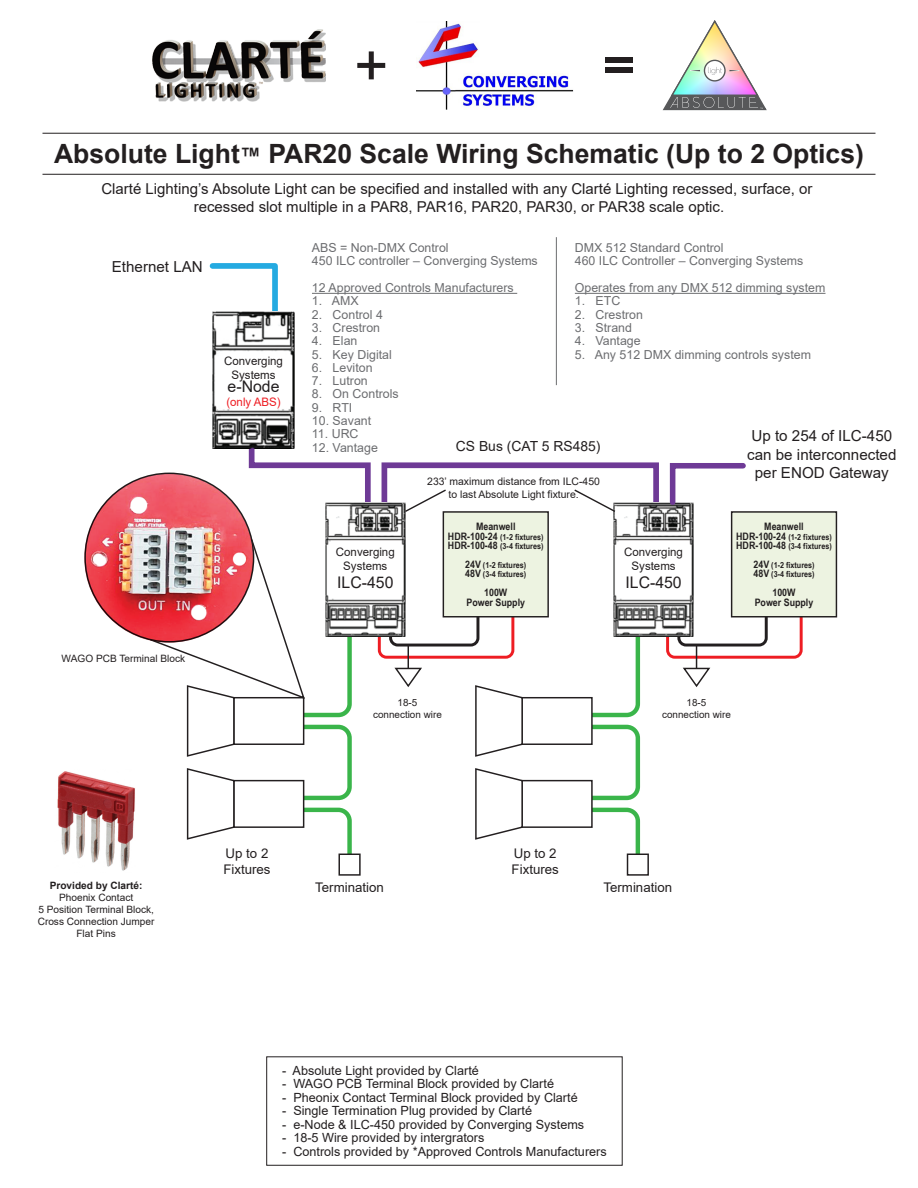
<style>
.page{position:relative;width:918px;height:1188px;background:#fff}
.page>*{position:absolute;margin:0;border:0;box-sizing:border-box;transform-origin:0 0}
.t1{font:700 26.55px "Arial";color:#231f20}
.t2{font:16.05px "Arial";color:#231f20}
.t3{font:15.15px/18.1px "Arial";color:#231f20;text-align:center}
.t4{font:15px/18px "Arial";color:#231f20;text-align:center}
.t5{font:13.95px "Arial";color:#231f20}
.t6{font:13.35px/15.9px "Arial";color:#231f20}
.t7{font:12.6px "Arial";color:#231f20}
.t8{font:12.45px/13.4px "Arial";color:#6c6d70}
.t9{font:11.7px/13.4px "Arial";color:#231f20;text-align:center}
.t10{font:11.7px "Arial";color:#ee1d23}
.t11{font:10.35px/12.5px "Arial";color:#231f20;text-align:center}
.t12{font:700 10.2px/9.4px "Arial Narrow";color:#231f20;text-align:center;scale:1.05 1}
.t13{font:10.05px/12.1px "Arial";color:#231f20;text-align:center}
.t14{font:700 10.05px "Arial";color:#231f20}
.t15{font:9.9px/11.9px "Arial";color:#231f20;text-align:center}
.t16{font:700 8.4px/9.4px "Arial Narrow";color:#231f20;scale:1.05 1}
.s1{font-size:21.3px}
.s2{font-size:10.2px}
</style>
<div class="page">
<img style="left:663px;top:20px;width:104px;height:91px">
<img style="left:417px;top:21px;width:156px;height:88px">
<img style="left:152px;top:29px;width:174px;height:72px">
<svg style="left:357px;top:51px;width:28px;height:28px"></svg>
<div style="left:605px;top:58px;width:28px;height:5px;background:#231f20"></div>
<div style="left:605px;top:68px;width:28px;height:5px;background:#231f20"></div>
<hr style="left:42px;top:133px;width:833px;height:1px;background:#231f20">
<hr style="left:42px;top:174px;width:833px;height:1px;background:#231f20">
<div style="left:339px;top:854px;width:22px;height:22px;background:#fff;border:1px solid #231f20"></div>
<svg style="left:209px;top:263px;width:69px;height:48px"></svg>
<img style="left:325px;top:513px;width:81px;height:124px">
<img style="left:212px;top:311px;width:83px;height:138px">
<svg style="left:587px;top:637px;width:55px;height:232px"></svg>
<div style="left:627px;top:854px;width:22px;height:22px;background:#fff;border:1px solid #231f20"></div>
<div style="left:521px;top:780px;width:72px;height:48px;background:#fff;border:1px solid #231f20"></div>
<svg style="left:475px;top:768px;width:49px;height:72px"></svg>
<div style="left:521px;top:697px;width:72px;height:48px;background:#fff;border:1px solid #231f20"></div>
<svg style="left:376px;top:614px;width:148px;height:143px"></svg>
<img style="left:613px;top:513px;width:81px;height:124px">
<svg style="left:665px;top:614px;width:139px;height:73px"></svg>
<svg style="left:162px;top:538px;width:192px;height:331px"></svg>
<svg style="left:246px;top:443px;width:500px;height:70px"></svg>
<hr style="left:312px;top:293px;width:205px;height:1px;background:#6c6d70">
<hr style="left:575px;top:293px;width:251px;height:1px;background:#6c6d70">
<hr style="left:556px;top:237px;width:1px;height:148px;background:#6c6d70">
<div style="left:443px;top:511px;width:106px;height:106px;background:#edf3e1;border:1px solid #231f20"></div>
<div style="left:731px;top:511px;width:106px;height:106px;background:#edf3e1;border:1px solid #231f20"></div>
<div style="left:266px;top:1056px;width:357px;height:110px;background:#fff;border:1px solid #231f20"></div>
<img style="left:57px;top:771px;width:78px;height:100px">
<img style="left:84px;top:471px;width:172px;height:174px">
<h1 class="t1" style="left:54px;top:135px;width:811px">Absolute Light<span class="s1">™</span> PAR20 Scale Wiring Schematic (Up to 2 Optics)</h1>
<p class="t4" style="left:101px;top:180px;width:712px">Clarté Lighting’s Absolute Light can be specified and installed with any Clarté Lighting recessed, surface, or recessed slot multiple in a PAR8, PAR16, PAR20, PAR30, or PAR38 scale optic.</p>
<p class="t3" style="left:112px;top:258px;width:93px">Ethernet LAN</p>
<p class="t9" style="left:224px;top:354px;width:60px">Converging<br>Systems</p>
<p class="t2" style="left:228px;top:375px;width:53px">e-Node</p>
<p class="t10" style="left:226px;top:393px;width:56px">(only ABS)</p>
<p class="t13" style="left:62px;top:653px;width:125px">WAGO PCB Terminal Block</p>
<p class="t8" style="left:312px;top:241px;width:227px">ABS = Non-DMX Control<br>450 ILC controller – Converging Systems</p>
<p class="t8" style="left:312px;top:281px;width:203px">12 Approved Controls Manufacturers</p>
<p class="t8" style="left:312px;top:294px;width:48px">1. AMX</p>
<p class="t8" style="left:312px;top:308px;width:72px">2. Control 4</p>
<p class="t8" style="left:312px;top:321px;width:70px">3. Crestron</p>
<p class="t8" style="left:312px;top:334px;width:47px">4. Elan</p>
<p class="t8" style="left:312px;top:347px;width:81px">5. Key Digital</p>
<p class="t8" style="left:312px;top:361px;width:62px">6. Leviton</p>
<p class="t8" style="left:312px;top:374px;width:57px">7. Lutron</p>
<p class="t8" style="left:312px;top:387px;width:88px">8. On Controls</p>
<p class="t8" style="left:312px;top:401px;width:42px">9. RTI</p>
<p class="t8" style="left:312px;top:414px;width:61px">10. Savant</p>
<p class="t8" style="left:312px;top:427px;width:48px">11. URC</p>
<p class="t8" style="left:312px;top:441px;width:67px">12. Vantage</p>
<p class="t8" style="left:575px;top:241px;width:230px">DMX 512 Standard Control<br>460 ILC Controller – Converging Systems</p>
<p class="t8" style="left:575px;top:281px;width:252px">Operates from any DMX 512 dimming system</p>
<p class="t8" style="left:575px;top:294px;width:47px">1. ETC</p>
<p class="t8" style="left:575px;top:308px;width:70px">2. Crestron</p>
<p class="t8" style="left:575px;top:321px;width:59px">3. Strand</p>
<p class="t8" style="left:575px;top:334px;width:67px">4. Vantage</p>
<p class="t8" style="left:575px;top:347px;width:238px">5. Any 512 DMX dimming controls system</p>
<p class="t3" style="left:747px;top:427px;width:151px">Up to 254 of ILC-450 can be interconnected per ENOD Gateway</p>
<p class="t5" style="left:456px;top:436px;width:146px">CS Bus (CAT 5 RS485)</p>
<p class="t11" style="left:427px;top:475px;width:174px">233’ maximum distance from ILC-450 to last Absolute Light fixture.</p>
<p class="t9" style="left:336px;top:545px;width:60px">Converging<br>Systems</p>
<p class="t2" style="left:337px;top:572px;width:58px">ILC-450</p>
<p class="t12" style="left:476px;top:522px;width:39px">Meanwell</p>
<p class="t16" style="left:448px;top:532px;width:93px"><span class="s2">HDR-100-24</span> (1-2 fixtures)<br><span class="s2">HDR-100-48</span> (3-4 fixtures)</p>
<p class="t16" style="left:465px;top:560px;width:60px"><span class="s2">24V</span> (1-2 fixtures)<br><span class="s2">48V</span> (3-4 fixtures)</p>
<p class="t12" style="left:466px;top:587px;width:57px">100W<br>Power Supply</p>
<p class="t9" style="left:624px;top:545px;width:60px">Converging<br>Systems</p>
<p class="t2" style="left:625px;top:572px;width:58px">ILC-450</p>
<p class="t12" style="left:764px;top:522px;width:39px">Meanwell</p>
<p class="t16" style="left:736px;top:532px;width:93px"><span class="s2">HDR-100-24</span> (1-2 fixtures)<br><span class="s2">HDR-100-48</span> (3-4 fixtures)</p>
<p class="t16" style="left:753px;top:560px;width:60px"><span class="s2">24V</span> (1-2 fixtures)<br><span class="s2">48V</span> (3-4 fixtures)</p>
<p class="t12" style="left:755px;top:587px;width:57px">100W<br>Power Supply</p>
<p class="t15" style="left:373px;top:696px;width:70px">18-5 connection wire</p>
<p class="t15" style="left:662px;top:696px;width:70px">18-5 connection wire</p>
<p class="t14" style="left:50px;top:878px;width:94px">Provided by Clarté:</p>
<p class="t13" style="left:38px;top:891px;width:118px">Phoenix Contact<br>5 Position Terminal Block,<br>Cross Connection Jumper<br>Flat Pins</p>
<p class="t6" style="left:223px;top:845px;width:49px">Up to 2<br>Fixtures</p>
<p class="t6" style="left:315px;top:879px;width:70px">Termination</p>
<p class="t6" style="left:512px;top:845px;width:49px">Up to 2<br>Fixtures</p>
<p class="t6" style="left:604px;top:879px;width:70px">Termination</p>
<p class="t7" style="left:282px;top:1061px;width:198px">- Absolute Light provided by Clarté</p>
<p class="t7" style="left:282px;top:1075px;width:273px">- WAGO PCB Terminal Block provided by Clarté</p>
<p class="t7" style="left:282px;top:1089px;width:297px">- Pheonix Contact Terminal Block provided by Clarté</p>
<p class="t7" style="left:282px;top:1102px;width:251px">- Single Termination Plug provided by Clarté</p>
<p class="t7" style="left:282px;top:1116px;width:304px">- e-Node &amp; ILC-450 provided by Converging Systems</p>
<p class="t7" style="left:282px;top:1129px;width:204px">- 18-5 Wire provided by intergrators</p>
<p class="t7" style="left:282px;top:1143px;width:326px">- Controls provided by *Approved Controls Manufacturers</p>
</div>
